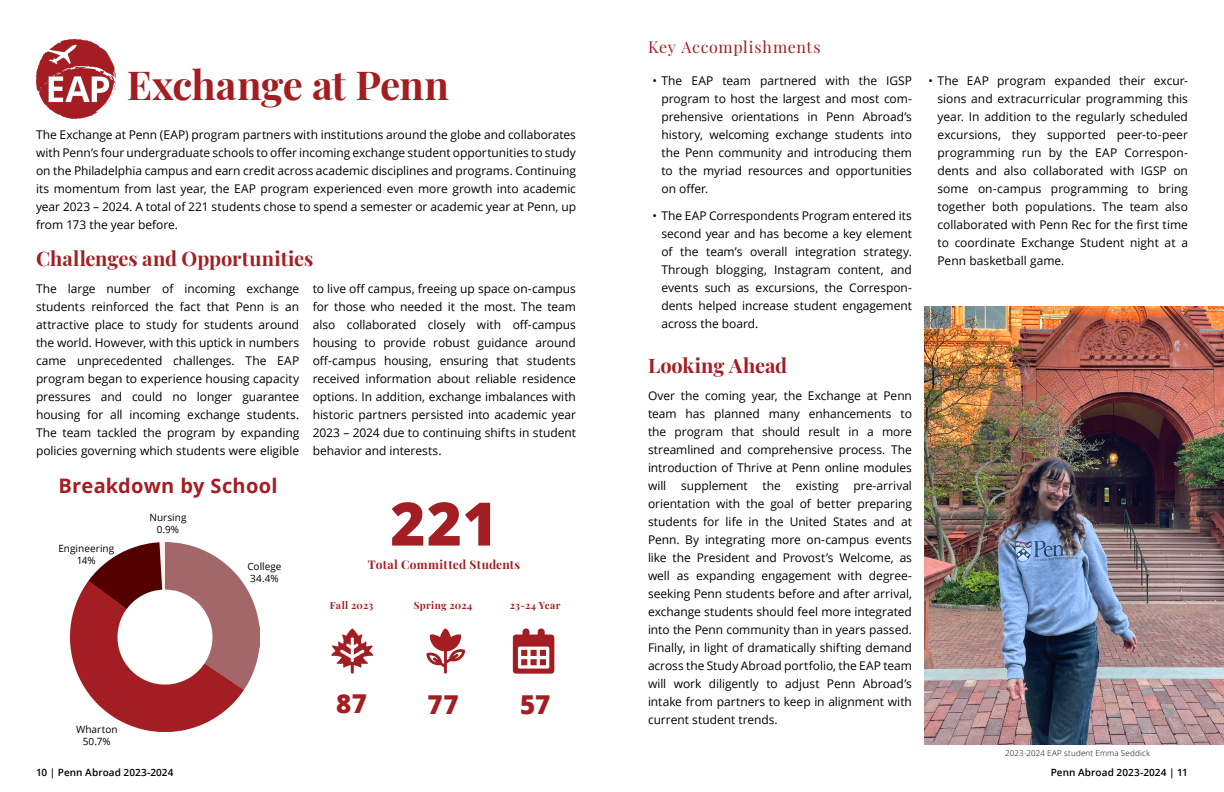
<style>
.page{position:relative;width:1224px;height:792px;background:#fff}
.page>*{position:absolute;margin:0;border:0;box-sizing:border-box;transform-origin:0 0}
.Infographic_Subtitle{font:800 60px "Open Sans";color:#a31e22}
.Title_TOC{font:700 40px "Playfair Display";letter-spacing:-.015em;color:#a31e22}
.Infographic_Subtitle-2{font:800 26px "Open Sans";color:#a31e22}
.Section_Title_Span_Column{font:700 20px "Playfair Display";color:#a31e22}
.Infographic_Title{font:700 20px "Open Sans";letter-spacing:.015em;color:#a31e22}
.Subsection_title{font:16px "Playfair Display";letter-spacing:.045em;color:#a31e22}
.Body_Text{font:12px/18px "Open Sans";letter-spacing:-.005em;color:#000;text-align:justify}
.Bullet_Point{font:12px/18px "Open Sans";color:#000;text-align:justify}
.Infographic_Subtitle-3{font:700 12px "Playfair Display";letter-spacing:.02em;color:#a31e22}
.t1{font:10px/12px "Open Sans";letter-spacing:.005em;color:#000;text-align:center}
.t2{font:600 10px "Open Sans";letter-spacing:.01em;color:#000}
.EAP_graphic_subtitle{font:700 10px "Playfair Display";letter-spacing:.025em;color:#a31e22}
.Photo_Caption{font:300 8px "Open Sans";letter-spacing:.025em;color:#000}
</style>
<div class="page">
<img style="left:36px;top:40px;width:80px;height:79px">
<svg style="left:426px;top:628px;width:39px;height:46px"></svg>
<svg style="left:513px;top:628px;width:41px;height:46px"></svg>
<svg style="left:331px;top:628px;width:42px;height:46px"></svg>
<img style="left:924px;top:307px;width:300px;height:437px">
<img style="left:70px;top:542px;width:189px;height:189px">
<h2 class="Title_TOC" style="left:127px;top:54px;width:324px">Exchange at Penn</h2>
<p class="Body_Text" style="left:36px;top:125px;width:542px">The Exchange at Penn (EAP) program partners with institutions around the globe and collaborates with Penn’s four undergraduate schools to offer incoming exchange student opportunities to study on the Philadelphia campus and earn credit across academic disciplines and programs. Continuing its momentum from last year, the EAP program experienced even more growth into academic year 2023 – 2024. A total of 221 students chose to spend a semester or academic year at Penn, up from 173 the year before.</p>
<h2 class="Section_Title_Span_Column" style="left:36px;top:243px;width:279px">Challenges and Opportunities</h2>
<p class="Body_Text" style="left:36px;top:280px;width:265px">The large number of incoming exchange students reinforced the fact that Penn is an attractive place to study for students around the world. However, with this uptick in numbers came unprecedented challenges. The EAP program began to experience housing capacity pressures and could no longer guarantee housing for all incoming exchange students.<br>The team tackled the program by expanding policies governing which students were eligible</p>
<p class="Body_Text" style="left:313px;top:280px;width:265px">to live off campus, freeing up space on-campus for those who needed it the most. The team also collaborated closely with off-campus housing to provide robust guidance around off-campus housing, ensuring that students received information about reliable residence options. In addition, exchange imbalances with historic partners persisted into academic year 2023 – 2024 due to continuing shifts in student behavior and interests.</p>
<h2 class="Infographic_Title" style="left:58px;top:472px;width:221px">Breakdown by School</h2>
<p class="t1" style="left:58px;top:542px;width:57px">Engineering<br>14%</p>
<p class="t1" style="left:149px;top:511px;width:39px">Nursing<br>0.9%</p>
<p class="t1" style="left:76px;top:723px;width:43px">Wharton<br>50.7%</p>
<p class="t1" style="left:247px;top:560px;width:36px;text-align:left">College<br>34.4%</p>
<h3 class="Infographic_Subtitle" style="left:390px;top:478px;width:109px">221</h3>
<h3 class="Infographic_Subtitle-3" style="left:368px;top:555px;width:154px">Total Committed Students</h3>
<p class="EAP_graphic_subtitle" style="left:330px;top:597px;width:45px">Fall 2023</p>
<h3 class="Infographic_Subtitle-2" style="left:336px;top:684px;width:33px">87</h3>
<p class="EAP_graphic_subtitle" style="left:414px;top:597px;width:60px">Spring 2024</p>
<h3 class="Infographic_Subtitle-2" style="left:428px;top:685px;width:33px">77</h3>
<p class="EAP_graphic_subtitle" style="left:510px;top:597px;width:52px">23-24 Year</p>
<h3 class="Infographic_Subtitle-2" style="left:520px;top:685px;width:32px">57</h3>
<h4 class="Subsection_title" style="left:648px;top:35px;width:174px">Key Accomplishments</h4>
<p class="Bullet_Point" style="left:662px;top:71px;width:252px;text-indent:-9px">• The EAP team partnered with the IGSP program to host the largest and most com&shy;prehensive orientations in Penn Abroad’s history, welcoming exchange students into the Penn community and introducing them to the myriad resources and opportunities on offer.</p>
<p class="Bullet_Point" style="left:662px;top:206px;width:252px;text-indent:-9px">• The EAP Correspondents Program entered its second year and has become a key element of the team’s overall integration strategy.<br>Through blogging, Instagram content, and events such as excursions, the Correspon&shy;dents helped increase student engagement across the board.</p>
<h2 class="Section_Title_Span_Column" style="left:648px;top:350px;width:141px">Looking Ahead</h2>
<p class="Body_Text" style="left:648px;top:386px;width:266px">Over the coming year, the Exchange at Penn team has planned many enhancements to the program that should result in a more streamlined and comprehensive process. The introduction of Thrive at Penn online modules will supplement the existing pre-arrival orientation with the goal of better preparing students for life in the United States and at Penn. By integrating more on-campus events like the President and Provost’s Welcome, as well as expanding engagement with degree&shy;seeking Penn students before and after arrival, exchange students should feel more integrated into the Penn community than in years passed.<br>Finally, in light of dramatically shifting demand across the Study Abroad portfolio, the EAP team will work diligently to adjust Penn Abroad’s intake from partners to keep in alignment with current student trends.</p>
<p class="Bullet_Point" style="left:938px;top:71px;width:252px;text-indent:-9px">• The EAP program expanded their excur&shy;sions and extracurricular programming this year. In addition to the regularly scheduled excursions, they supported peer-to-peer programming run by the EAP Correspon&shy;dents and also collaborated with IGSP on some on-campus programming to bring together both populations. The team also collaborated with Penn Rec for the first time to coordinate Exchange Student night at a Penn basketball game.</p>
<p class="Photo_Caption" style="left:1005px;top:748px;width:146px">2023-2024 EAP student Emma Seddick</p>
<p class="t2" style="left:36px;top:765px;width:139px">10 | Penn Abroad 2023-2024</p>
<p class="t2" style="left:1051px;top:765px;width:139px">Penn Abroad 2023-2024 | 11</p>
</div>
